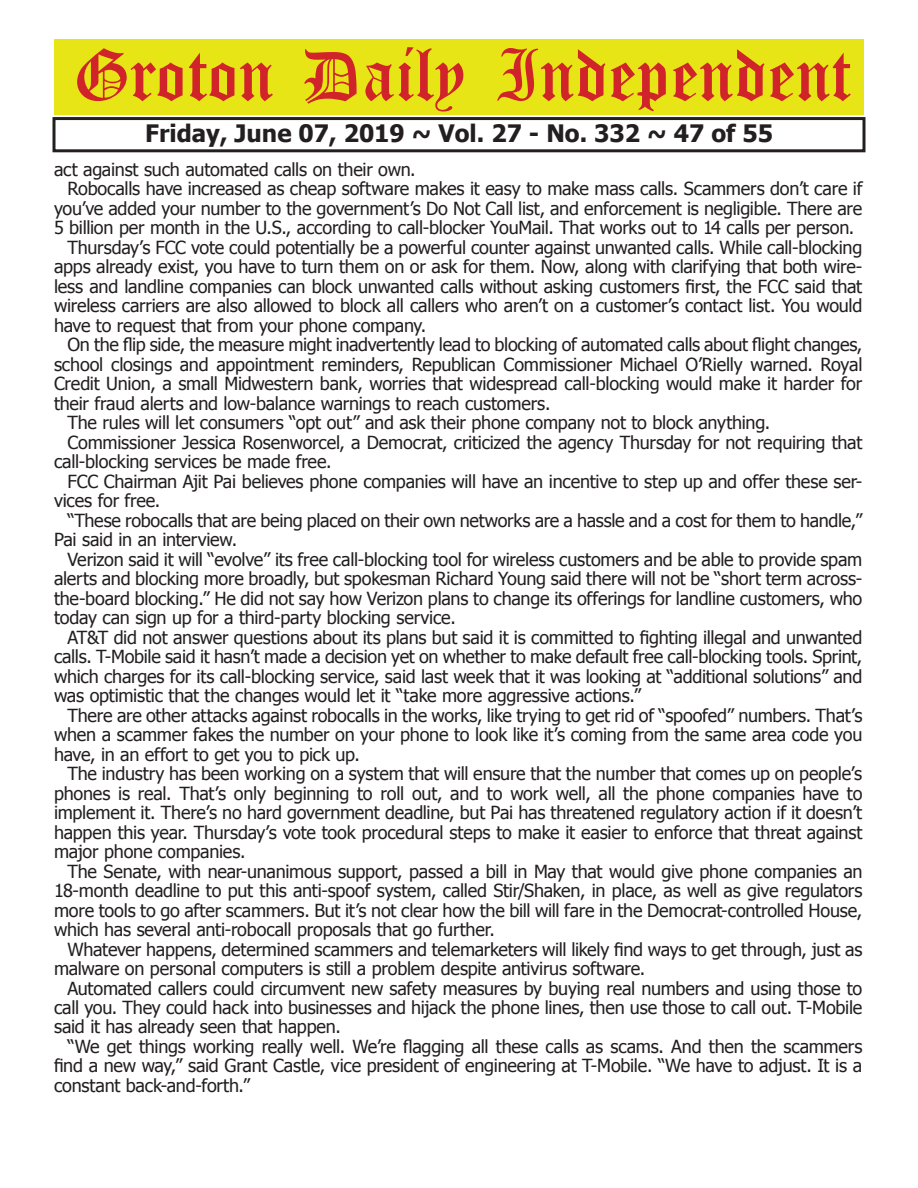
<style>
.page{position:relative;width:918px;height:1188px;background:#fff}
.page>*{position:absolute;margin:0;border:0;box-sizing:border-box;transform-origin:0 0}
.t1{font:54px "Old English Five";color:#d1232a}
.t2{font:700 24px "Tahoma";color:#231f20}
.t3{font:18px "Tahoma";letter-spacing:-.01em;color:#231f20}
</style>
<div class="page">
<div style="left:52px;top:117px;width:814px;height:35px;border:3px solid #231f20"></div>
<div style="left:54px;top:40px;width:810px;height:75px;background:#e7e515"></div>
<h1 class="t1" style="left:73px;top:50px;width:779px">Groton Daily Independent</h1>
<h2 class="t2" style="left:145px;top:116px;width:629px">Friday, June 07, 2019 ~ Vol. 27 - No. 332 ~ 47 of 55</h2>
<p class="t3" style="left:54px;top:157px;width:363px">act against such automated calls on their own.</p>
<p class="t3" style="left:68px;top:177px;width:796px">Robocalls have increased as cheap software makes it easy to make mass calls. Scammers don’t care if</p>
<p class="t3" style="left:54px;top:196px;width:810px">you’ve added your number to the government’s Do Not Call list, and enforcement is negligible. There are</p>
<p class="t3" style="left:54px;top:216px;width:802px">5 billion per month in the U.S., according to call-blocker YouMail. That works out to 14 calls per person.</p>
<p class="t3" style="left:68px;top:235px;width:796px">Thursday’s FCC vote could potentially be a powerful counter against unwanted calls. While call-blocking</p>
<p class="t3" style="left:54px;top:255px;width:810px">apps already exist, you have to turn them on or ask for them. Now, along with clarifying that both wire-</p>
<p class="t3" style="left:54px;top:274px;width:810px">less and landline companies can block unwanted calls without asking customers first, the FCC said that</p>
<p class="t3" style="left:54px;top:294px;width:810px">wireless carriers are also allowed to block all callers who aren’t on a customer’s contact list. You would</p>
<p class="t3" style="left:54px;top:313px;width:374px">have to request that from your phone company.</p>
<p class="t3" style="left:68px;top:333px;width:796px">On the flip side, the measure might inadvertently lead to blocking of automated calls about flight changes,</p>
<p class="t3" style="left:54px;top:352px;width:810px">school closings and appointment reminders, Republican Commissioner Michael O’Rielly warned. Royal</p>
<p class="t3" style="left:54px;top:372px;width:810px">Credit Union, a small Midwestern bank, worries that widespread call-blocking would make it harder for</p>
<p class="t3" style="left:54px;top:391px;width:498px">their fraud alerts and low-balance warnings to reach customers.</p>
<p class="t3" style="left:68px;top:411px;width:704px">The rules will let consumers “opt out” and ask their phone company not to block anything.</p>
<p class="t3" style="left:68px;top:430px;width:796px">Commissioner Jessica Rosenworcel, a Democrat, criticized the agency Thursday for not requiring that</p>
<p class="t3" style="left:54px;top:450px;width:279px">call-blocking services be made free.</p>
<p class="t3" style="left:68px;top:469px;width:796px">FCC Chairman Ajit Pai believes phone companies will have an incentive to step up and offer these ser-</p>
<p class="t3" style="left:54px;top:489px;width:108px">vices for free.</p>
<p class="t3" style="left:68px;top:508px;width:796px">“These robocalls that are being placed on their own networks are a hassle and a cost for them to handle,”</p>
<p class="t3" style="left:54px;top:528px;width:185px">Pai said in an interview.</p>
<p class="t3" style="left:68px;top:547px;width:796px">Verizon said it will “evolve” its free call-blocking tool for wireless customers and be able to provide spam</p>
<p class="t3" style="left:54px;top:567px;width:810px">alerts and blocking more broadly, but spokesman Richard Young said there will not be “short term across-</p>
<p class="t3" style="left:54px;top:586px;width:810px">the-board blocking.” He did not say how Verizon plans to change its offerings for landline customers, who</p>
<p class="t3" style="left:54px;top:606px;width:403px">today can sign up for a third-party blocking service.</p>
<p class="t3" style="left:68px;top:625px;width:796px">AT&amp;T did not answer questions about its plans but said it is committed to fighting illegal and unwanted</p>
<p class="t3" style="left:54px;top:645px;width:810px">calls. T-Mobile said it hasn’t made a decision yet on whether to make default free call-blocking tools. Sprint,</p>
<p class="t3" style="left:54px;top:664px;width:810px">which charges for its call-blocking service, said last week that it was looking at “additional solutions” and</p>
<p class="t3" style="left:54px;top:683px;width:588px">was optimistic that the changes would let it “take more aggressive actions.”</p>
<p class="t3" style="left:68px;top:703px;width:796px">There are other attacks against robocalls in the works, like trying to get rid of “spoofed” numbers. That’s</p>
<p class="t3" style="left:54px;top:722px;width:810px">when a scammer fakes the number on your phone to look like it’s coming from the same area code you</p>
<p class="t3" style="left:54px;top:742px;width:308px">have, in an effort to get you to pick up.</p>
<p class="t3" style="left:68px;top:761px;width:796px">The industry has been working on a system that will ensure that the number that comes up on people’s</p>
<p class="t3" style="left:54px;top:781px;width:810px">phones is real. That’s only beginning to roll out, and to work well, all the phone companies have to</p>
<p class="t3" style="left:54px;top:800px;width:810px">implement it. There’s no hard government deadline, but Pai has threatened regulatory action if it doesn’t</p>
<p class="t3" style="left:54px;top:820px;width:810px">happen this year. Thursday’s vote took procedural steps to make it easier to enforce that threat against</p>
<p class="t3" style="left:54px;top:839px;width:193px">major phone companies.</p>
<p class="t3" style="left:68px;top:859px;width:797px">The Senate, with near-unanimous support, passed a bill in May that would give phone companies an</p>
<p class="t3" style="left:54px;top:878px;width:810px">18-month deadline to put this anti-spoof system, called Stir/Shaken, in place, as well as give regulators</p>
<p class="t3" style="left:54px;top:898px;width:810px">more tools to go after scammers. But it’s not clear how the bill will fare in the Democrat-controlled House,</p>
<p class="t3" style="left:54px;top:917px;width:442px">which has several anti-robocall proposals that go further.</p>
<p class="t3" style="left:68px;top:937px;width:796px">Whatever happens, determined scammers and telemarketers will likely find ways to get through, just as</p>
<p class="t3" style="left:54px;top:956px;width:593px">malware on personal computers is still a problem despite antivirus software.</p>
<p class="t3" style="left:68px;top:976px;width:796px">Automated callers could circumvent new safety measures by buying real numbers and using those to</p>
<p class="t3" style="left:54px;top:995px;width:810px">call you. They could hack into businesses and hijack the phone lines, then use those to call out. T-Mobile</p>
<p class="t3" style="left:54px;top:1015px;width:288px">said it has already seen that happen.</p>
<p class="t3" style="left:68px;top:1034px;width:796px">“We get things working really well. We’re flagging all these calls as scams. And then the scammers</p>
<p class="t3" style="left:54px;top:1054px;width:810px">find a new way,” said Grant Castle, vice president of engineering at T-Mobile. “We have to adjust. It is a</p>
<p class="t3" style="left:54px;top:1073px;width:197px">constant back-and-forth.”</p>
</div>
